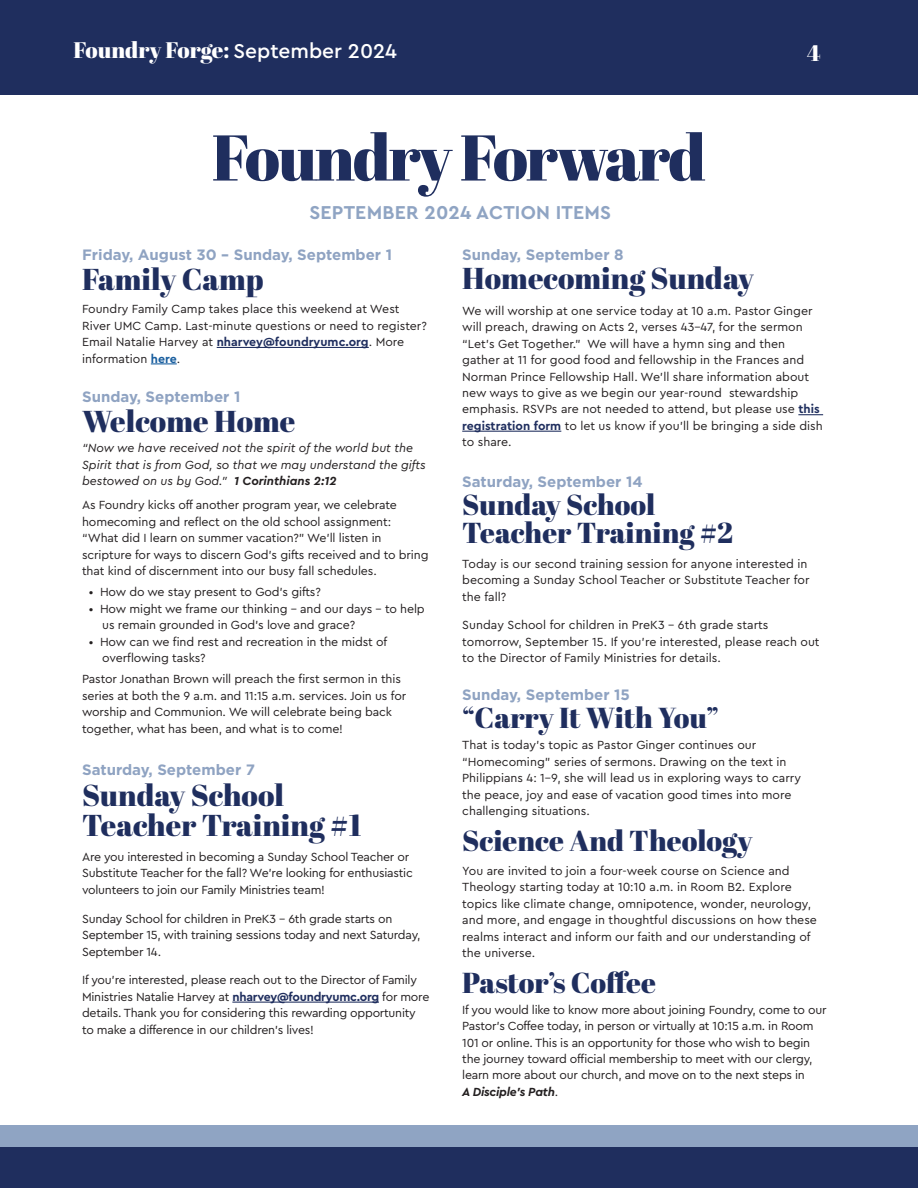
<style>
.page{position:relative;width:918px;height:1188px;background:#fff}
.page>*{position:absolute;margin:0;border:0;box-sizing:border-box;transform-origin:0 0}
.t1{font:64.5px "Abril Fatface";letter-spacing:-.03em;color:#1f2e5e}
.t2{font:30.15px "Abril Fatface";color:#1f2e5e}
.t3{font:28.8px "Abril Fatface";color:#1f2e5e}
.t4{font:22.5px "Abril Fatface";letter-spacing:-.005em;color:#fff}
.t5{font:700 19.5px "Cera Pro";letter-spacing:.01em;color:#8fa4c3}
.t6{font:700 15px "Gotham";color:#8fa3c2}
.t7{font:12.3px/16.5px "Cera Pro";letter-spacing:-.01em;color:#231f20}
.t8{font:italic 12.3px/16.5px "Cera Pro";color:#231f20}
.s1{font-family:"Cera Pro";font-weight:500;font-size:21px}
.s2{font-weight:700;color:#1f2e5e}
.s3{font-weight:700;font-style:italic}
.s4{font-weight:700;color:#175d9e}
.s5{font-weight:700}
</style>
<div class="page">
<div style="left:0;top:0;width:918px;height:95px;background:#1f2e5e"></div>
<div style="left:0;top:1136px;width:918px;height:52px;background:#1f2e5e"></div>
<div style="left:0;top:1125px;width:918px;height:22px;background:#8fa4c3"></div>
<hr style="left:217px;top:347px;width:152px;height:1px;background:#1f2e5e">
<svg style="left:151px;top:363px;width:26px;height:1px"></svg>
<hr style="left:232px;top:1002px;width:147px;height:1px;background:#1f2e5e">
<svg style="left:798px;top:414px;width:25px;height:1px"></svg>
<hr style="left:462px;top:431px;width:99px;height:1px;background:#1f2e5e">
<h3 class="t4" style="left:73px;top:34px;width:325px">Foundry Forge: <span class="s1">September 2024</span></h3>
<h3 class="t4" style="left:807px;top:38px;width:15px">4</h3>
<p class="t1" style="left:212px;top:112px;width:496px">Foundry Forward</p>
<p class="t5" style="left:309px;top:199px;width:303px">SEPTEMBER 2024 ACTION ITEMS</p>
<p class="t6" style="left:462px;top:245px;width:163px">Sunday, September 8</p>
<p class="t2" style="left:462px;top:257px;width:293px">Homecoming Sunday</p>
<p class="t7" style="left:462px;top:302px;width:362px">We will worship at one service today at 10 a.m. Pastor Ginger will preach, drawing on Acts 2, verses 43-47, for the sermon “Let’s Get Together.” We will have a hymn sing and then gather at 11 for good food and fellowship in the Frances and Norman Prince Fellowship Hall. We’ll share information about new ways to give as we begin our year-round stewardship emphasis. RSVPs are not needed to attend, but please use <span class="s2">this registration form</span> to let us know if you’ll be bringing a side dish to share.</p>
<p class="t6" style="left:462px;top:471px;width:182px">Saturday, September 14</p>
<p class="t3" style="left:462px;top:485px;width:195px">Sunday School</p>
<p class="t3" style="left:462px;top:513px;width:272px">Teacher Training #2</p>
<p class="t7" style="left:462px;top:555px;width:349px">Today is our second training session for anyone interested in becoming a Sunday School Teacher or Substitute Teacher for the fall?</p>
<p class="t7" style="left:462px;top:616px;width:359px">Sunday School for children in PreK3 - 6th grade starts tomorrow, September 15. If you’re interested, please reach out to the Director of Family Ministries for details.</p>
<p class="t6" style="left:462px;top:684px;width:169px">Sunday, September 15</p>
<p class="t3" style="left:462px;top:697px;width:258px">“Carry It With You”</p>
<p class="t7" style="left:462px;top:736px;width:340px">That is today’s topic as Pastor Ginger continues our “Homecoming” series of sermons. Drawing on the text in Philippians 4: 1-9, she will lead us in exploring ways to carry the peace, joy and ease of vacation good times into more challenging situations.</p>
<p class="t3" style="left:462px;top:820px;width:292px">Science And Theology</p>
<p class="t7" style="left:462px;top:862px;width:356px">You are invited to join a four-week course on Science and Theology starting today at 10:10 a.m. in Room B2. Explore topics like climate change, omnipotence, wonder, neurology, and more, and engage in thoughtful discussions on how these realms interact and inform our faith and our understanding of the universe.</p>
<p class="t3" style="left:462px;top:962px;width:195px">Pastor’s Coffee</p>
<p class="t7" style="left:462px;top:1001px;width:366px">If you would like to know more about joining Foundry, come to our Pastor’s Coffee today, in person or virtually at 10:15 a.m. in Room 101 or online. This is an opportunity for those who wish to begin the journey toward official membership to meet with our clergy, learn more about our church, and move on to the next steps in<br><span class="s3">A Disciple’s Path</span>.</p>
<p class="t6" style="left:82px;top:245px;width:311px">Friday, August 30 – Sunday, September 1</p>
<p class="t2" style="left:82px;top:258px;width:183px">Family Camp</p>
<p class="t7" style="left:82px;top:300px;width:346px">Foundry Family Camp takes place this weekend at West River UMC Camp. Last-minute questions or need to register?<br>Email Natalie Harvey at <span class="s2">nharvey@foundryumc.org</span>. More information <span class="s4">here</span>.</p>
<p class="t6" style="left:82px;top:387px;width:160px">Sunday, September 1</p>
<p class="t2" style="left:82px;top:400px;width:215px">Welcome Home</p>
<p class="t8" style="left:82px;top:439px;width:345px">“Now we have received not the spirit of the world but the<br>Spirit that is from God, so that we may understand the gifts bestowed on us by God.” <span class="s5">1 Corinthians 2:12</span></p>
<p class="t7" style="left:82px;top:497px;width:348px">As Foundry kicks off another program year, we celebrate homecoming and reflect on the old school assignment: “What did I learn on summer vacation?” We’ll listen in scripture for ways to discern God’s gifts received and to bring that kind of discernment into our busy fall schedules.</p>
<p class="t7" style="left:89px;top:583px;width:234px">• How do we stay present to God’s gifts?</p>
<p class="t7" style="left:102px;top:600px;width:324px;text-indent:-14px">• How might we frame our thinking – and our days – to help us remain grounded in God’s love and grace?</p>
<p class="t7" style="left:102px;top:633px;width:286px;text-indent:-14px">• How can we find rest and recreation in the midst of overflowing tasks?</p>
<p class="t7" style="left:82px;top:671px;width:326px">Pastor Jonathan Brown will preach the first sermon in this series at both the 9 a.m. and 11:15 a.m. services. Join us for worship and Communion. We will celebrate being back together, what has been, and what is to come!</p>
<p class="t6" style="left:82px;top:760px;width:175px">Saturday, September 7</p>
<p class="t2" style="left:82px;top:774px;width:203px">Sunday School</p>
<p class="t2" style="left:82px;top:804px;width:281px">Teacher Training #1</p>
<p class="t7" style="left:82px;top:848px;width:332px">Are you interested in becoming a Sunday School Teacher or<br>Substitute Teacher for the fall? We’re looking for enthusiastic volunteers to join our Family Ministries team!</p>
<p class="t7" style="left:82px;top:910px;width:340px">Sunday School for children in PreK3 - 6th grade starts on<br>September 15, with training sessions today and next Saturday,<br>September 14.</p>
<p class="t7" style="left:82px;top:972px;width:349px">If you’re interested, please reach out to the Director of Family Ministries Natalie Harvey at <span class="s2">nharvey@foundryumc.org</span> for more details. Thank you for considering this rewarding opportunity to make a difference in our children’s lives!</p>
</div>
